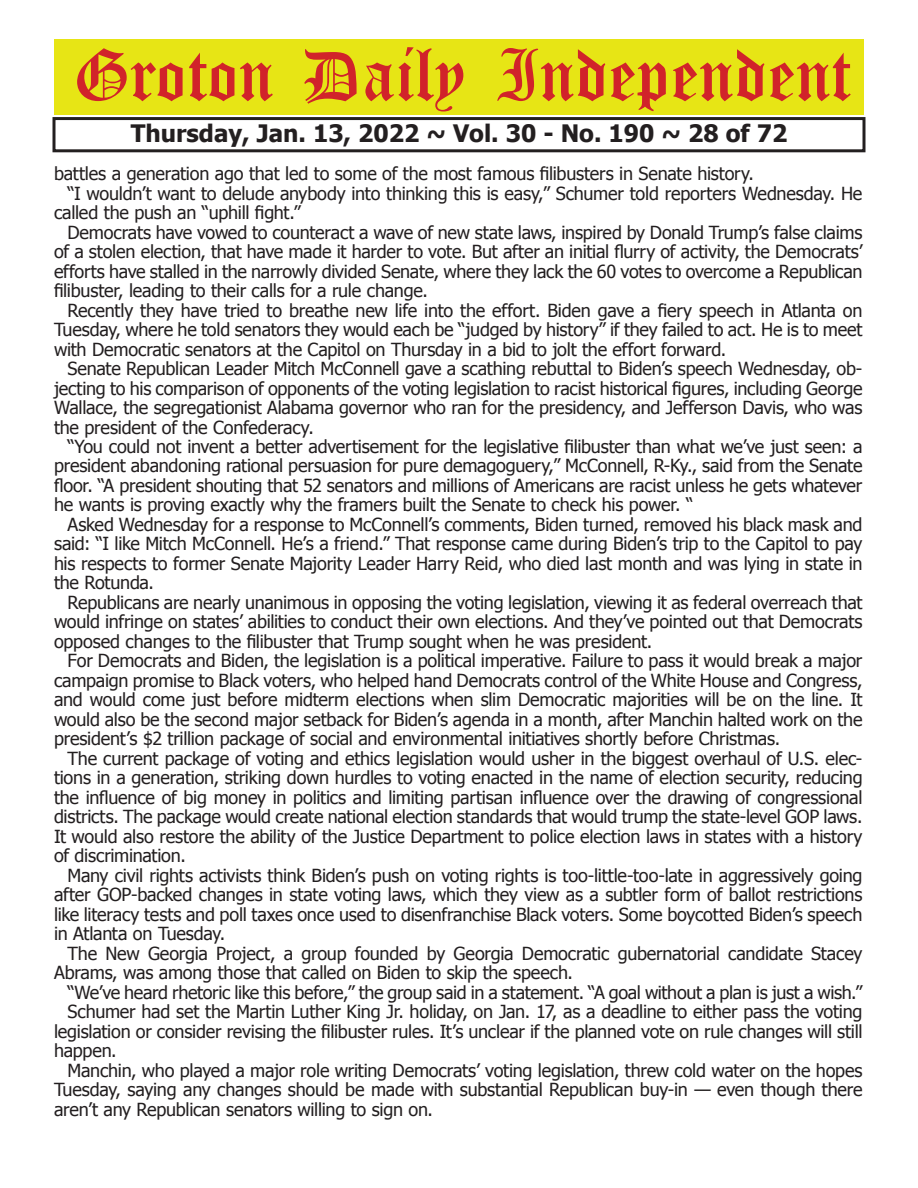
<style>
.page{position:relative;width:918px;height:1188px;background:#fff}
.page>*{position:absolute;margin:0;border:0;box-sizing:border-box;transform-origin:0 0}
.t1{font:54px "Old English Five";color:#d1232a}
.t2{font:700 24px "Tahoma";color:#231f20}
.t3{font:18px "Tahoma";letter-spacing:-.015em;color:#231f20}
</style>
<div class="page">
<div style="left:52px;top:117px;width:814px;height:35px;border:3px solid #231f20"></div>
<div style="left:54px;top:40px;width:810px;height:75px;background:#e7e515"></div>
<h1 class="t1" style="left:73px;top:50px;width:779px">Groton Daily Independent</h1>
<h2 class="t2" style="left:131px;top:116px;width:658px">Thursday, Jan. 13, 2022 ~ Vol. 30 - No. 190 ~ 28 of 72</h2>
<p class="t3" style="left:54px;top:161px;width:701px">battles a generation ago that led to some of the most famous filibusters in Senate history.</p>
<p class="t3" style="left:68px;top:181px;width:796px">“I wouldn’t want to delude anybody into thinking this is easy,” Schumer told reporters Wednesday. He</p>
<p class="t3" style="left:54px;top:200px;width:248px">called the push an “uphill fight.”</p>
<p class="t3" style="left:68px;top:220px;width:796px">Democrats have vowed to counteract a wave of new state laws, inspired by Donald Trump’s false claims</p>
<p class="t3" style="left:54px;top:239px;width:810px">of a stolen election, that have made it harder to vote. But after an initial flurry of activity, the Democrats’</p>
<p class="t3" style="left:54px;top:259px;width:810px">efforts have stalled in the narrowly divided Senate, where they lack the 60 votes to overcome a Republican</p>
<p class="t3" style="left:54px;top:278px;width:375px">filibuster, leading to their calls for a rule change.</p>
<p class="t3" style="left:68px;top:298px;width:797px">Recently they have tried to breathe new life into the effort. Biden gave a fiery speech in Atlanta on</p>
<p class="t3" style="left:54px;top:317px;width:810px">Tuesday, where he told senators they would each be “judged by history” if they failed to act. He is to meet</p>
<p class="t3" style="left:54px;top:337px;width:674px">with Democratic senators at the Capitol on Thursday in a bid to jolt the effort forward.</p>
<p class="t3" style="left:68px;top:356px;width:796px">Senate Republican Leader Mitch McConnell gave a scathing rebuttal to Biden’s speech Wednesday, ob-</p>
<p class="t3" style="left:54px;top:376px;width:810px">jecting to his comparison of opponents of the voting legislation to racist historical figures, including George</p>
<p class="t3" style="left:54px;top:395px;width:810px">Wallace, the segregationist Alabama governor who ran for the presidency, and Jefferson Davis, who was</p>
<p class="t3" style="left:54px;top:415px;width:261px">the president of the Confederacy.</p>
<p class="t3" style="left:68px;top:434px;width:796px">“You could not invent a better advertisement for the legislative filibuster than what we’ve just seen: a</p>
<p class="t3" style="left:54px;top:454px;width:810px">president abandoning rational persuasion for pure demagoguery,” McConnell, R-Ky., said from the Senate</p>
<p class="t3" style="left:54px;top:473px;width:810px">floor. “A president shouting that 52 senators and millions of Americans are racist unless he gets whatever</p>
<p class="t3" style="left:54px;top:493px;width:641px">he wants is proving exactly why the framers built the Senate to check his power. “</p>
<p class="t3" style="left:68px;top:512px;width:797px">Asked Wednesday for a response to McConnell’s comments, Biden turned, removed his black mask and</p>
<p class="t3" style="left:54px;top:532px;width:810px">said: “I like Mitch McConnell. He’s a friend.” That response came during Biden’s trip to the Capitol to pay</p>
<p class="t3" style="left:54px;top:551px;width:810px">his respects to former Senate Majority Leader Harry Reid, who died last month and was lying in state in</p>
<p class="t3" style="left:54px;top:571px;width:102px">the Rotunda.</p>
<p class="t3" style="left:68px;top:590px;width:797px">Republicans are nearly unanimous in opposing the voting legislation, viewing it as federal overreach that</p>
<p class="t3" style="left:54px;top:610px;width:810px">would infringe on states’ abilities to conduct their own elections. And they’ve pointed out that Democrats</p>
<p class="t3" style="left:54px;top:629px;width:600px">opposed changes to the filibuster that Trump sought when he was president.</p>
<p class="t3" style="left:68px;top:649px;width:796px">For Democrats and Biden, the legislation is a political imperative. Failure to pass it would break a major</p>
<p class="t3" style="left:54px;top:668px;width:810px">campaign promise to Black voters, who helped hand Democrats control of the White House and Congress,</p>
<p class="t3" style="left:54px;top:688px;width:810px">and would come just before midterm elections when slim Democratic majorities will be on the line. It</p>
<p class="t3" style="left:54px;top:707px;width:810px">would also be the second major setback for Biden’s agenda in a month, after Manchin halted work on the</p>
<p class="t3" style="left:54px;top:727px;width:728px">president’s $2 trillion package of social and environmental initiatives shortly before Christmas.</p>
<p class="t3" style="left:68px;top:746px;width:796px">The current package of voting and ethics legislation would usher in the biggest overhaul of U.S. elec-</p>
<p class="t3" style="left:54px;top:766px;width:810px">tions in a generation, striking down hurdles to voting enacted in the name of election security, reducing</p>
<p class="t3" style="left:54px;top:785px;width:810px">the influence of big money in politics and limiting partisan influence over the drawing of congressional</p>
<p class="t3" style="left:54px;top:805px;width:810px">districts. The package would create national election standards that would trump the state-level GOP laws.</p>
<p class="t3" style="left:54px;top:824px;width:810px">It would also restore the ability of the Justice Department to police election laws in states with a history</p>
<p class="t3" style="left:54px;top:844px;width:133px">of discrimination.</p>
<p class="t3" style="left:68px;top:863px;width:797px">Many civil rights activists think Biden’s push on voting rights is too-little-too-late in aggressively going</p>
<p class="t3" style="left:54px;top:883px;width:810px">after GOP-backed changes in state voting laws, which they view as a subtler form of ballot restrictions</p>
<p class="t3" style="left:54px;top:902px;width:810px">like literacy tests and poll taxes once used to disenfranchise Black voters. Some boycotted Biden’s speech</p>
<p class="t3" style="left:54px;top:922px;width:173px">in Atlanta on Tuesday.</p>
<p class="t3" style="left:68px;top:941px;width:796px">The New Georgia Project, a group founded by Georgia Democratic gubernatorial candidate Stacey</p>
<p class="t3" style="left:54px;top:961px;width:520px">Abrams, was among those that called on Biden to skip the speech.</p>
<p class="t3" style="left:68px;top:980px;width:796px">“We’ve heard rhetoric like this before,” the group said in a statement. “A goal without a plan is just a wish.”</p>
<p class="t3" style="left:68px;top:1000px;width:796px">Schumer had set the Martin Luther King Jr. holiday, on Jan. 17, as a deadline to either pass the voting</p>
<p class="t3" style="left:54px;top:1019px;width:810px">legislation or consider revising the filibuster rules. It’s unclear if the planned vote on rule changes will still</p>
<p class="t3" style="left:54px;top:1039px;width:64px">happen.</p>
<p class="t3" style="left:68px;top:1058px;width:797px">Manchin, who played a major role writing Democrats’ voting legislation, threw cold water on the hopes</p>
<p class="t3" style="left:54px;top:1078px;width:810px">Tuesday, saying any changes should be made with substantial Republican buy-in — even though there</p>
<p class="t3" style="left:54px;top:1097px;width:381px">aren’t any Republican senators willing to sign on.</p>
</div>
